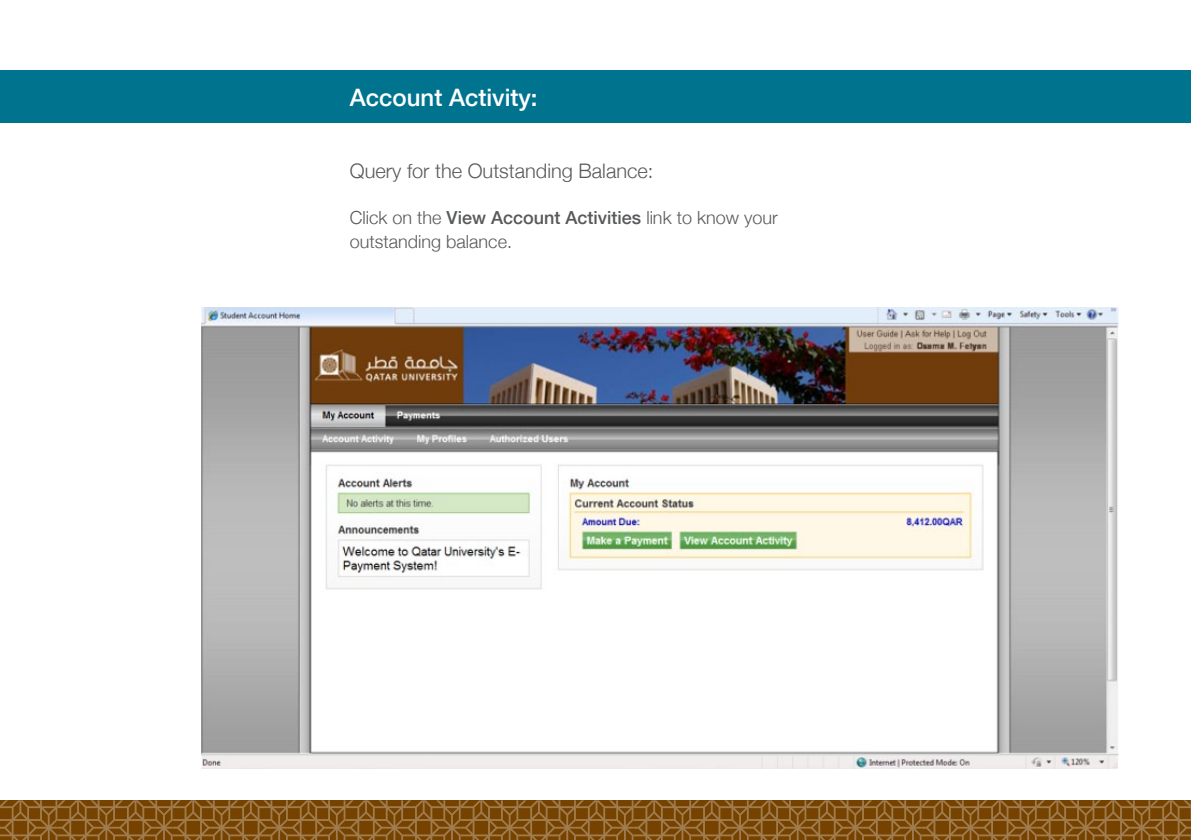
<style>
.page{position:relative;width:1191px;height:840px;background:#fff}
.page>*{position:absolute;margin:0;border:0;box-sizing:border-box;transform-origin:0 0}
.t1{font:500 24px "Helvetica Neue";color:#fff}
.t2{font:300 20px "Helvetica Neue";color:#58595b}
.t3{font:300 18px/24px "Helvetica Neue";color:#58595b}
.s1{font-weight:500}
</style>
<div class="page">
<div style="left:0;top:71px;width:1191px;height:52px;background:#00748f"></div>
<svg style="left:0;top:800px;width:1191px;height:39px;background:#83561b"></svg>
<img style="left:201px;top:308px;width:918px;height:459px">
<h1 class="t1" style="left:350px;top:78px;width:189px">Account Activity:</h1>
<p class="t2" style="left:350px;top:155px;width:305px">Query for the Outstanding Balance:</p>
<p class="t3" style="left:350px;top:204px;width:429px">Click on the <span class="s1">View Account Activities</span> link to know your outstanding balance.</p>
</div>
